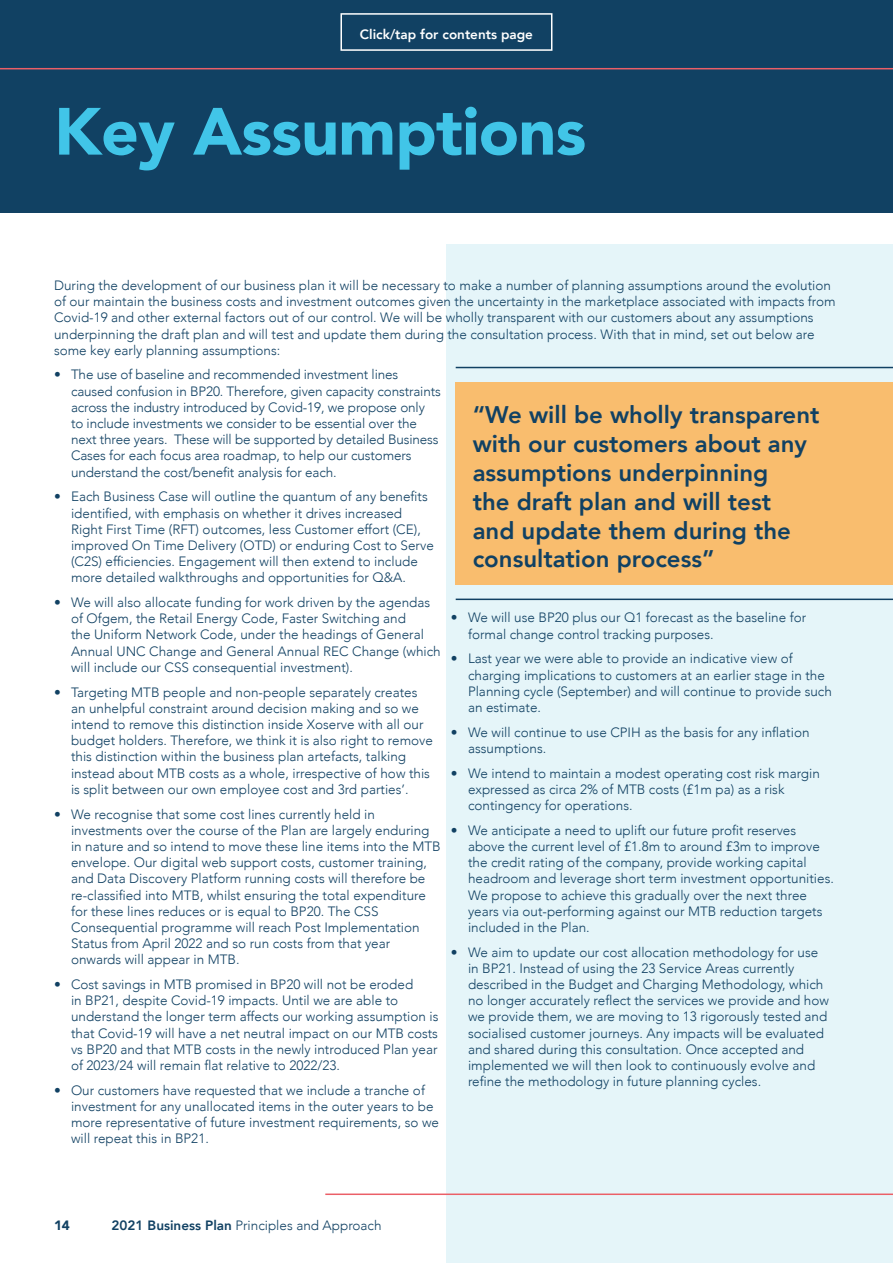
<style>
.page{position:relative;width:893px;height:1263px;background:#fff}
.page>*{position:absolute;margin:0;border:0;box-sizing:border-box;transform-origin:0 0}
.t1{font:900 66px "Avenir";letter-spacing:-.01em;color:#41c5e8}
.t2{font:800 24px/28.8px "Avenir";color:#114163}
.t3{font:300 13.5px/16.2px "Avenir";color:#114163}
.t4{font:800 13.5px "Avenir";color:#fff}
.t5{font:900 13.5px "Avenir";color:#114163}
.s1{font-weight:800}
</style>
<div class="page">
<div style="left:0;top:0;width:893px;height:213px;background:#114163"></div>
<div style="left:446px;top:244px;width:447px;height:1019px;background:#e5f5f9"></div>
<hr style="left:0;top:68px;width:893px;height:1px;background:#eb5f67">
<hr style="left:325px;top:1193px;width:568px;height:2px;background:#eb5f67">
<div style="left:456px;top:382px;width:437px;height:202px;background:#f9bd6e"></div>
<hr style="left:456px;top:367px;width:437px;height:1px;background:#114163">
<hr style="left:456px;top:599px;width:437px;height:1px;background:#114163">
<div style="left:340px;top:13px;width:212px;height:38px;border:2px solid #fff"></div>
<p class="t4" style="left:360px;top:24px;width:175px">Click/tap for contents page</p>
<h1 class="t1" style="left:54px;top:75px;width:534px">Key Assumptions</h1>
<p class="t3" style="left:54px;top:277px;width:783px">During the development of our business plan it will be necessary to make a number of planning assumptions around the evolution of our maintain the business costs and investment outcomes given the uncertainty in the marketplace associated with impacts from Covid-19 and other external factors out of our control. We will be wholly transparent with our customers about any assumptions underpinning the draft plan and will test and update them during the consultation process. With that in mind, set out below are some key early planning assumptions:</p>
<p class="t3" style="left:71px;top:367px;width:371px;text-indent:-17px">• The use of baseline and recommended investment lines caused confusion in BP20. Therefore, given capacity constraints across the industry introduced by Covid-19, we propose only<br>to include investments we consider to be essential over the next three years. These will be supported by detailed Business Cases for each focus area roadmap, to help our customers understand the cost/benefit analysis for each.</p>
<p class="t3" style="left:71px;top:489px;width:364px;text-indent:-17px">• Each Business Case will outline the quantum of any benefits identified, with emphasis on whether it drives increased Right First Time (RFT) outcomes, less Customer effort (CE), improved On Time Delivery (OTD) or enduring Cost to Serve (C2S) efficiencies. Engagement will then extend to include more detailed walkthroughs and opportunities for Q&amp;A.</p>
<p class="t3" style="left:71px;top:594px;width:371px;text-indent:-17px">• We will also allocate funding for work driven by the agendas of Ofgem, the Retail Energy Code, Faster Switching and<br>the Uniform Network Code, under the headings of General Annual UNC Change and General Annual REC Change (which will include our CSS consequential investment).</p>
<p class="t3" style="left:71px;top:684px;width:363px;text-indent:-17px">• Targeting MTB people and non-people separately creates an unhelpful constraint around decision making and so we intend to remove this distinction inside Xoserve with all our budget holders. Therefore, we think it is also right to remove this distinction within the business plan artefacts, talking instead about MTB costs as a whole, irrespective of how this is split between our own employee cost and 3rd parties’.</p>
<p class="t3" style="left:71px;top:806px;width:371px;text-indent:-17px">• We recognise that some cost lines currently held in investments over the course of the Plan are largely enduring in nature and so intend to move these line items into the MTB envelope. Our digital web support costs, customer training, and Data Discovery Platform running costs will therefore be re-classified into MTB, whilst ensuring the total expenditure for these lines reduces or is equal to BP20. The CSS Consequential programme will reach Post Implementation Status from April 2022 and so run costs from that year onwards will appear in MTB.</p>
<p class="t3" style="left:71px;top:976px;width:369px;text-indent:-17px">• Cost savings in MTB promised in BP20 will not be eroded<br>in BP21, despite Covid-19 impacts. Until we are able to understand the longer term affects our working assumption is that Covid-19 will have a net neutral impact on our MTB costs vs BP20 and that MTB costs in the newly introduced Plan year of 2023/24 will remain flat relative to 2022/23.</p>
<p class="t3" style="left:71px;top:1082px;width:369px;text-indent:-17px">• Our customers have requested that we include a tranche of investment for any unallocated items in the outer years to be more representative of future investment requirements, so we will repeat this in BP21.</p>
<h2 class="t2" style="left:473px;top:401px;width:348px">“We will be wholly transparent with our customers about any assumptions underpinning<br>the draft plan and will test<br>and update them during the consultation process”</h2>
<p class="t3" style="left:468px;top:610px;width:340px;text-indent:-17px">• We will use BP20 plus our Q1 forecast as the baseline for formal change control tracking purposes.</p>
<p class="t3" style="left:468px;top:651px;width:365px;text-indent:-17px">• Last year we were able to provide an indicative view of charging implications to customers at an earlier stage in the Planning cycle (September) and will continue to provide such an estimate.</p>
<p class="t3" style="left:468px;top:724px;width:343px;text-indent:-17px">• We will continue to use CPIH as the basis for any inflation assumptions.</p>
<p class="t3" style="left:468px;top:765px;width:353px;text-indent:-17px">• We intend to maintain a modest operating cost risk margin expressed as circa 2% of MTB costs (£1m pa) as a risk contingency for operations.</p>
<p class="t3" style="left:468px;top:822px;width:367px;text-indent:-17px">• We anticipate a need to uplift our future profit reserves above the current level of £1.8m to around £3m to improve the credit rating of the company, provide working capital headroom and leverage short term investment opportunities.<br>We propose to achieve this gradually over the next three years via out-performing against our MTB reduction targets included in the Plan.</p>
<p class="t3" style="left:468px;top:944px;width:362px;text-indent:-17px">• We aim to update our cost allocation methodology for use in BP21. Instead of using the 23 Service Areas currently described in the Budget and Charging Methodology, which no longer accurately reflect the services we provide and how we provide them, we are moving to 13 rigorously tested and socialised customer journeys. Any impacts will be evaluated and shared during this consultation. Once accepted and implemented we will then look to continuously evolve and refine the methodology in future planning cycles.</p>
<p class="t5" style="left:54px;top:1214px;width:17px">14</p>
<p class="t3" style="left:112px;top:1217px;width:271px"><span class="s1">2021 Business Plan</span> Principles and Approach</p>
</div>
